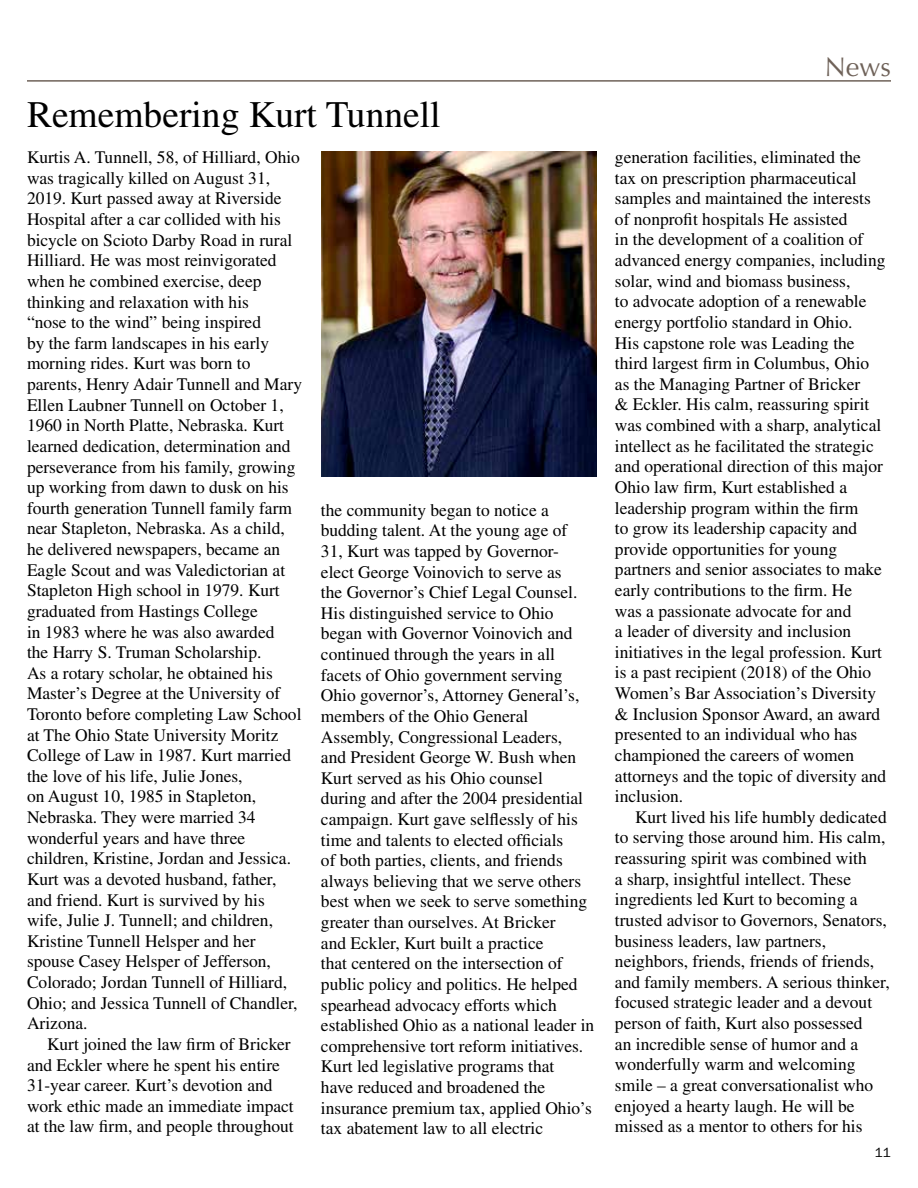
<style>
.page{position:relative;width:918px;height:1188px;background:#fff}
.page>*{position:absolute;margin:0;border:0;box-sizing:border-box;transform-origin:0 0}
.t1{font:37.5px "Times LT Std";color:#000}
.t2{font:27px "Optima LT Std";color:#6f6259}
.t3{font:17.7px/20.5px "Times LT Std";color:#000}
.t4{font:13.5px "ITC Franklin Gothic Std";color:#000}
</style>
<div class="page">
<hr style="left:27px;top:80px;width:864px;height:2px;background:#6f6259">
<img style="left:321px;top:151px;width:276px;height:326px">
<h1 class="t1" style="left:27px;top:93px;width:415px">Remembering Kurt Tunnell</h1>
<p class="t3" style="left:27px;top:147px;width:277px">Kurtis A. Tunnell, 58, of Hilliard, Ohio was tragically killed on August 31, 2019. Kurt passed away at Riverside Hospital after a car collided with his bicycle on Scioto Darby Road in rural Hilliard. He was most reinvigorated when he combined exercise, deep thinking and relaxation with his<br>“nose to the wind” being inspired<br>by the farm landscapes in his early morning rides. Kurt was born to parents, Henry Adair Tunnell and Mary Ellen Laubner Tunnell on October 1, 1960 in North Platte, Nebraska. Kurt learned dedication, determination and perseverance from his family, growing up working from dawn to dusk on his fourth generation Tunnell family farm near Stapleton, Nebraska. As a child, he delivered newspapers, became an Eagle Scout and was Valedictorian at Stapleton High school in 1979. Kurt graduated from Hastings College<br>in 1983 where he was also awarded<br>the Harry S. Truman Scholarship.<br>As a rotary scholar, he obtained his Master’s Degree at the University of Toronto before completing Law School at The Ohio State University Moritz College of Law in 1987. Kurt married the love of his life, Julie Jones,<br>on August 10, 1985 in Stapleton, Nebraska. They were married 34 wonderful years and have three children, Kristine, Jordan and Jessica.<br>Kurt was a devoted husband, father, and friend. Kurt is survived by his wife, Julie J. Tunnell; and children, Kristine Tunnell Helsper and her spouse Casey Helsper of Jefferson, Colorado; Jordan Tunnell of Hilliard, Ohio; and Jessica Tunnell of Chandler, Arizona.</p>
<p class="t3" style="left:27px;top:1034px;width:268px;text-indent:20px">Kurt joined the law firm of Bricker and Eckler where he spent his entire 31-year career. Kurt’s devotion and work ethic made an immediate impact at the law firm, and people throughout</p>
<p class="t3" style="left:321px;top:499px;width:275px">the community began to notice a budding talent. At the young age of<br>31, Kurt was tapped by Governor&shy;elect George Voinovich to serve as<br>the Governor’s Chief Legal Counsel.<br>His distinguished service to Ohio began with Governor Voinovich and continued through the years in all facets of Ohio government serving Ohio governor’s, Attorney General’s, members of the Ohio General Assembly, Congressional Leaders,<br>and President George W. Bush when Kurt served as his Ohio counsel<br>during and after the 2004 presidential campaign. Kurt gave selflessly of his time and talents to elected officials<br>of both parties, clients, and friends always believing that we serve others best when we seek to serve something greater than ourselves. At Bricker<br>and Eckler, Kurt built a practice<br>that centered on the intersection of public policy and politics. He helped spearhead advocacy efforts which established Ohio as a national leader in comprehensive tort reform initiatives.<br>Kurt led legislative programs that<br>have reduced and broadened the insurance premium tax, applied Ohio’s tax abatement law to all electric</p>
<h2 class="t2" style="left:825px;top:51px;width:68px">News</h2>
<p class="t3" style="left:615px;top:147px;width:273px">generation facilities, eliminated the tax on prescription pharmaceutical samples and maintained the interests of nonprofit hospitals He assisted<br>in the development of a coalition of advanced energy companies, including solar, wind and biomass business,<br>to advocate adoption of a renewable energy portfolio standard in Ohio.<br>His capstone role was Leading the third largest firm in Columbus, Ohio as the Managing Partner of Bricker<br>&amp; Eckler. His calm, reassuring spirit was combined with a sharp, analytical intellect as he facilitated the strategic and operational direction of this major Ohio law firm, Kurt established a leadership program within the firm<br>to grow its leadership capacity and provide opportunities for young partners and senior associates to make early contributions to the firm. He<br>was a passionate advocate for and<br>a leader of diversity and inclusion initiatives in the legal profession. Kurt is a past recipient (2018) of the Ohio Women’s Bar Association’s Diversity &amp; Inclusion Sponsor Award, an award presented to an individual who has championed the careers of women attorneys and the topic of diversity and inclusion.</p>
<p class="t3" style="left:615px;top:807px;width:276px;text-indent:20px">Kurt lived his life humbly dedicated to serving those around him. His calm, reassuring spirit was combined with<br>a sharp, insightful intellect. These ingredients led Kurt to becoming a trusted advisor to Governors, Senators, business leaders, law partners, neighbors, friends, friends of friends, and family members. A serious thinker, focused strategic leader and a devout person of faith, Kurt also possessed<br>an incredible sense of humor and a wonderfully warm and welcoming smile – a great conversationalist who enjoyed a hearty laugh. He will be missed as a mentor to others for his</p>
<p class="t4" style="left:875px;top:1144px;width:18px">11</p>
</div>
